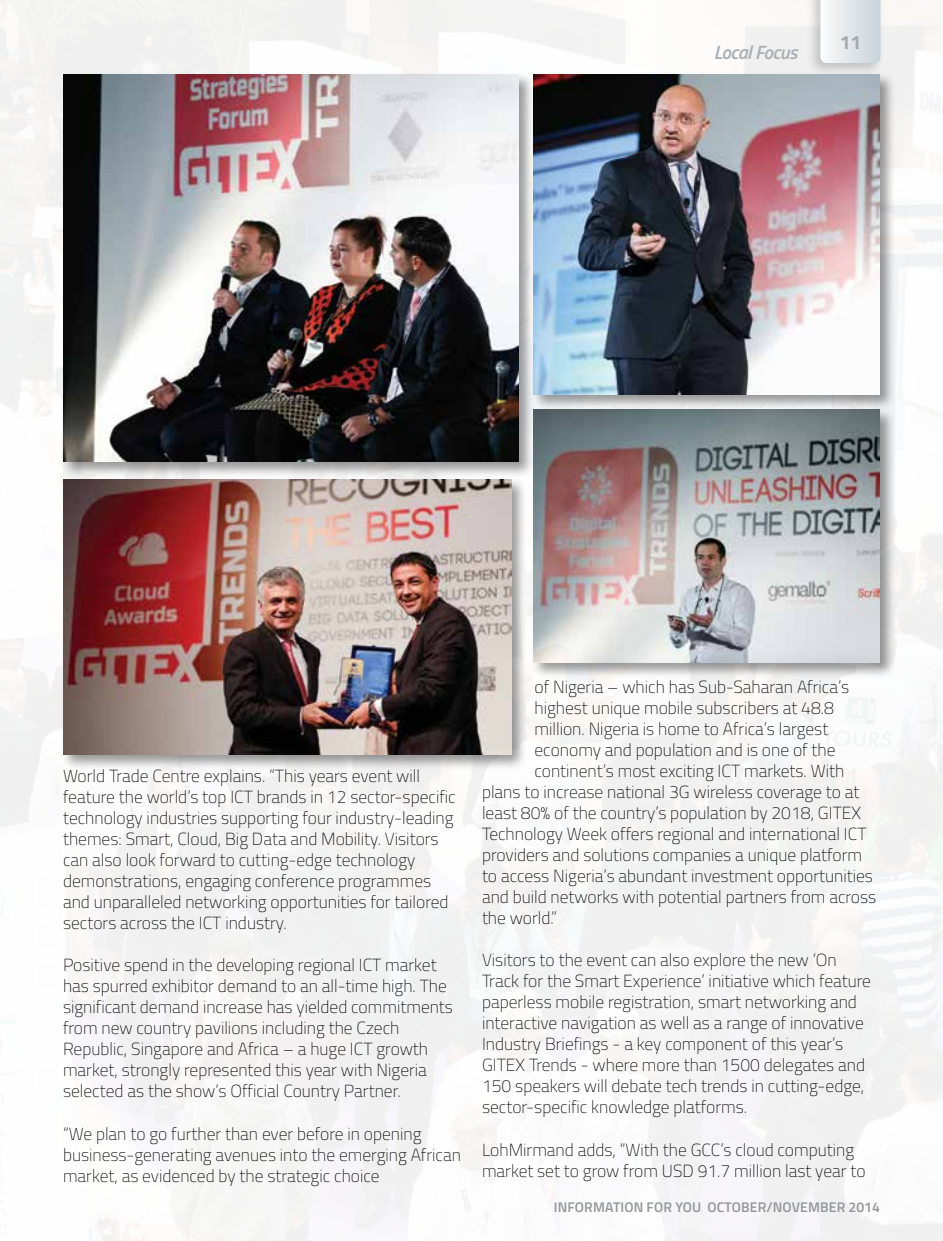
<style>
.page{position:relative;width:943px;height:1241px;background:#fff}
.page>*{position:absolute;margin:0;border:0;box-sizing:border-box;transform-origin:0 0}
.t1{font:italic 600 19.25px "Titillium";letter-spacing:-.025em;color:#a8b0b6}
.t2{font:700 19.25px "Titillium";color:#a7a9ac}
.t3{font:100 17.5px/21px "Titillium";color:#000}
.t4{font:600 14px "Titillium";letter-spacing:.01em;color:#939598}
</style>
<div class="page">
<div style="left:60px;top:476px;width:467px;height:295px;background:#000;opacity:.4"></div>
<img style="left:63px;top:479px;width:448px;height:275px">
<div style="left:60px;top:72px;width:475px;height:406px;background:#000;opacity:.4"></div>
<img style="left:63px;top:74px;width:455px;height:387px">
<div style="left:530px;top:406px;width:366px;height:272px;background:#000;opacity:.4"></div>
<img style="left:533px;top:411px;width:347px;height:251px">
<div style="left:531px;top:72px;width:365px;height:339px;background:#000;opacity:.4"></div>
<img style="left:533px;top:74px;width:347px;height:320px">
<div style="left:805px;top:0;width:80px;height:77px;background:#000;opacity:.2"></div>
<svg style="left:820px;top:0;width:60px;height:63px"></svg>
<p class="t1" style="left:713px;top:37px;width:85px">Local Focus</p>
<p class="t2" style="left:839px;top:27px;width:23px">11</p>
<p class="t3" style="left:63px;top:764px;width:394px">World Trade Centre explains. “This years event will feature the world’s top ICT brands in 12 sector-specific technology industries supporting four industry-leading themes: Smart, Cloud, Big Data and Mobility. Visitors can also look forward to cutting-edge technology demonstrations, engaging conference programmes and unparalleled networking opportunities for tailored sectors across the ICT industry.</p>
<p class="t3" style="left:63px;top:953px;width:391px">Positive spend in the developing regional ICT market has spurred exhibitor demand to an all-time high. The significant demand increase has yielded commitments from new country pavilions including the Czech Republic, Singapore and Africa – a huge ICT growth market, strongly represented this year with Nigeria selected as the show’s Official Country Partner.</p>
<p class="t3" style="left:63px;top:1121px;width:399px">“We plan to go further than ever before in opening business-generating avenues into the emerging African market, as evidenced by the strategic choice</p>
<p class="t3" style="left:534px;top:675px;width:316px">of Nigeria – which has Sub-Saharan Africa’s</p>
<p class="t3" style="left:534px;top:696px;width:301px">highest unique mobile subscribers at 48.8</p>
<p class="t3" style="left:534px;top:717px;width:295px">million. Nigeria is home to Africa’s largest</p>
<p class="t3" style="left:534px;top:738px;width:302px">economy and population and is one of the</p>
<p class="t3" style="left:534px;top:759px;width:311px">continent’s most exciting ICT markets. With</p>
<p class="t3" style="left:482px;top:780px;width:379px">plans to increase national 3G wireless coverage to at</p>
<p class="t3" style="left:482px;top:801px;width:381px">least 80% of the country’s population by 2018, GITEX</p>
<p class="t3" style="left:482px;top:822px;width:386px">Technology Week offers regional and international ICT</p>
<p class="t3" style="left:482px;top:843px;width:381px">providers and solutions companies a unique platform</p>
<p class="t3" style="left:482px;top:864px;width:392px">to access Nigeria’s abundant investment opportunities</p>
<p class="t3" style="left:482px;top:885px;width:396px">and build networks with potential partners from across</p>
<p class="t3" style="left:482px;top:906px;width:76px">the world.”</p>
<p class="t3" style="left:482px;top:948px;width:390px">Visitors to the event can also explore the new ‘On Track for the Smart Experience’ initiative which feature paperless mobile registration, smart networking and interactive navigation as well as a range of innovative Industry Briefings - a key component of this year’s GITEX Trends - where more than 1500 delegates and 150 speakers will debate tech trends in cutting-edge, sector-specific knowledge platforms.</p>
<p class="t3" style="left:482px;top:1137px;width:385px">LohMirmand adds, “With the GCC’s cloud computing market set to grow from USD 91.7 million last year to</p>
<p class="t4" style="left:554px;top:1196px;width:328px">INFORMATION FOR YOU OCTOBER/NOVEMBER 2014</p>
</div>
